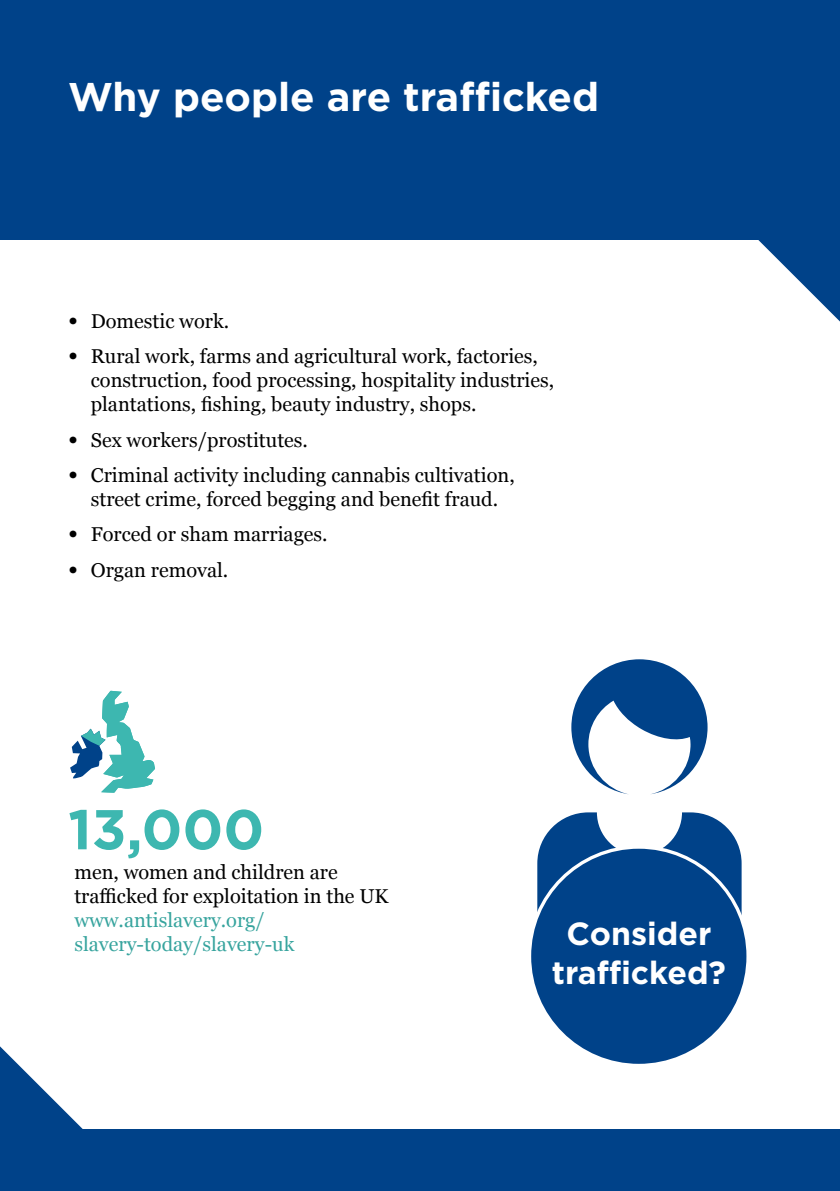
<style>
.page{position:relative;width:840px;height:1191px;background:#fff}
.page>*{position:absolute;margin:0;border:0;box-sizing:border-box;transform-origin:0 0}
.t1{font:700 56px "Gotham";color:#3db7b0}
.t2{font:700 40px "Gotham";color:#fff}
.t3{font:700 32px/38.4px "Gotham";color:#fff;text-align:center}
.t4{font:20px/24px "Georgia";color:#000}
.t5{font:20px/24px "Georgia";color:#37a49e}
.s1{font-family:"Gotham";font-weight:900}
</style>
<div class="page">
<div style="left:0;top:0;width:839px;height:239px;background:#004289"></div>
<div style="left:0;top:1129px;width:839px;height:62px;background:#004289"></div>
<svg style="left:0;top:1046px;width:83px;height:83px"></svg>
<svg style="left:716px;top:239px;width:123px;height:82px"></svg>
<svg style="left:571px;top:659px;width:136px;height:135px"></svg>
<svg style="left:537px;top:812px;width:204px;height:101px"></svg>
<div style="left:529px;top:847px;width:218px;height:218px;background:#004289;border-radius:50%"></div>
<svg style="left:70px;top:691px;width:85px;height:101px"></svg>
<h2 class="t2" style="left:68px;top:71px;width:532px">Why people are trafficked</h2>
<p class="t4" style="left:68px;top:308px;width:162px"><span class="s1">•</span> Domestic work.</p>
<p class="t4" style="left:91px;top:343px;width:464px;text-indent:-23px"><span class="s1">•</span> Rural work, farms and agricultural work, factories, construction, food processing, hospitality industries, plantations, fishing, beauty industry, shops.</p>
<p class="t4" style="left:68px;top:427px;width:241px"><span class="s1">•</span> Sex workers/prostitutes.</p>
<p class="t4" style="left:68px;top:462px;width:448px;text-align:center"><span class="s1">•</span> Criminal activity including cannabis cultivation, street crime, forced begging and benefit fraud.</p>
<p class="t4" style="left:68px;top:521px;width:261px"><span class="s1">•</span> Forced or sham marriages.</p>
<p class="t4" style="left:68px;top:557px;width:162px"><span class="s1">•</span> Organ removal.</p>
<h1 class="t1" style="left:68px;top:792px;width:197px">13,000</h1>
<p class="t4" style="left:74px;top:859px;width:315px">men, women and children are trafficked for exploitation in the UK</p>
<p class="t5" style="left:74px;top:907px;width:221px">www.antislavery.org/ slavery-today/slavery-uk</p>
<h3 class="t3" style="left:551px;top:914px;width:175px">Consider trafficked?</h3>
</div>
